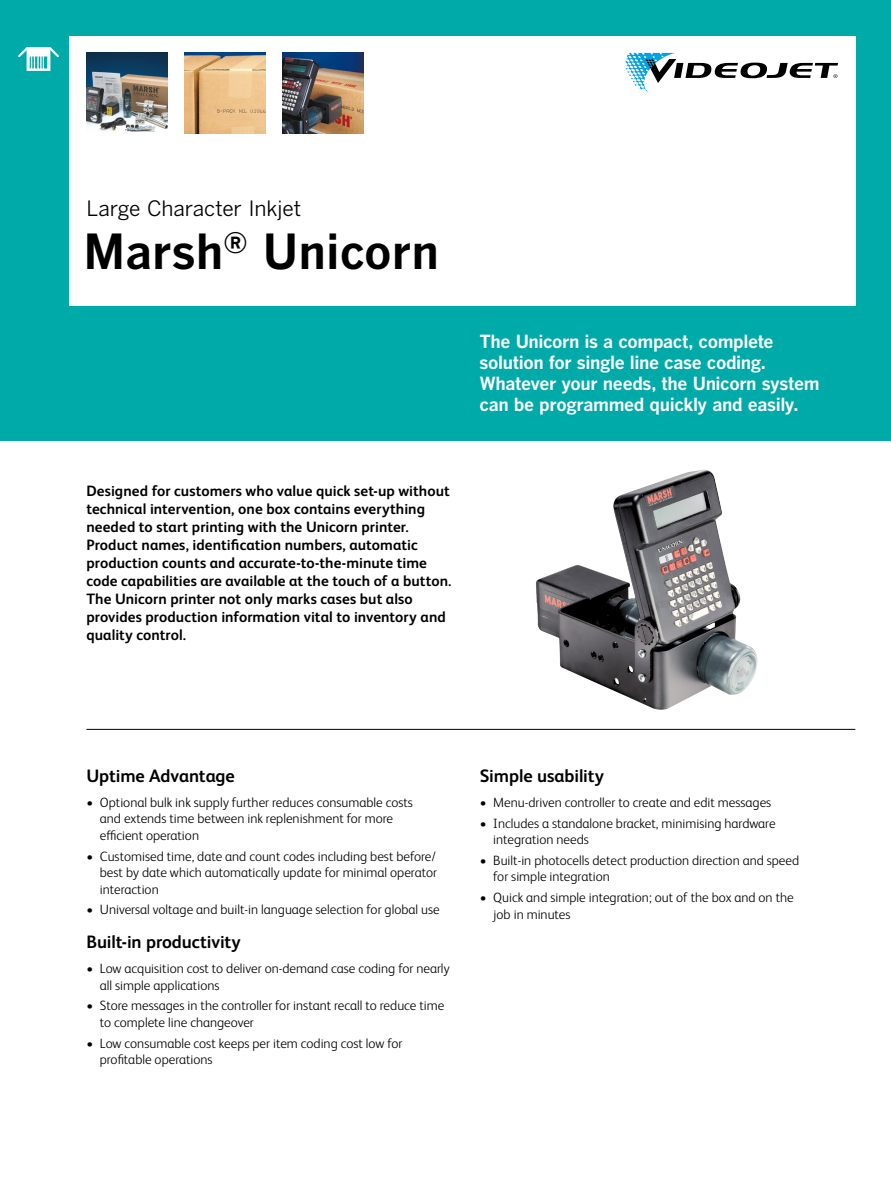
<style>
.page{position:relative;width:891px;height:1188px;background:#fff}
.page>*{position:absolute;margin:0;border:0;box-sizing:border-box;transform-origin:0 0}
.t1{font:700 48px "Benton Gothic";color:#000}
.t2{font:21px "Benton Gothic";letter-spacing:-.01em;color:#000}
.t3{font:700 18px/21px "Benton Gothic";letter-spacing:-.02em;color:#fff}
.t4{font:700 18px "FS Albert Pro";letter-spacing:-.005em;color:#000}
.t5{font:700 15px/18px "FS Albert Pro";color:#000}
.t6{font:300 13.5px/16.5px "FS Albert Pro";color:#000}
</style>
<div class="page">
<div style="left:0;top:0;width:891px;height:441px;background:#00aaa9"></div>
<div style="left:69px;top:36px;width:786px;height:270px;background:#fff"></div>
<svg style="left:18px;top:47px;width:41px;height:24px"></svg>
<hr style="left:86px;top:729px;width:769px;height:1px;background:#000">
<img style="left:185px;top:53px;width:81px;height:81px">
<img style="left:536px;top:470px;width:222px;height:240px">
<img style="left:283px;top:53px;width:81px;height:81px">
<img style="left:86px;top:53px;width:81px;height:79px">
<svg style="left:625px;top:53px;width:213px;height:39px"></svg>
<h2 class="t2" style="left:86px;top:197px;width:216px">Large Character Inkjet</h2>
<h1 class="t1" style="left:84px;top:224px;width:357px">Marsh<sup>®</sup> Unicorn</h1>
<p class="t5" style="left:86px;top:481px;width:367px">Designed for customers who value quick set-up without technical intervention, one box contains everything needed to start printing with the Unicorn printer.<br>Product names, identification numbers, automatic production counts and accurate-to-the-minute time code capabilities are available at the touch of a button.<br>The Unicorn printer not only marks cases but also provides production information vital to inventory and quality control.</p>
<h3 class="t3" style="left:480px;top:332px;width:342px">The Unicorn is a compact, complete solution for single line case coding.<br>Whatever your needs, the Unicorn system can be programmed quickly and easily.</h3>
<h3 class="t4" style="left:86px;top:763px;width:150px">Uptime Advantage</h3>
<p class="t6" style="left:100px;top:793px;width:315px;text-indent:-14px">• Optional bulk ink supply further reduces consumable costs and extends time between ink replenishment for more efficient operation</p>
<p class="t6" style="left:100px;top:847px;width:339px;text-align:justify;text-indent:-14px">• Customised time, date and count codes including best before/ best by date which automatically update for minimal operator interaction</p>
<p class="t6" style="left:86px;top:901px;width:355px">• Universal voltage and built-in language selection for global use</p>
<h3 class="t4" style="left:86px;top:929px;width:156px">Built-in productivity</h3>
<p class="t6" style="left:100px;top:960px;width:352px;text-indent:-14px">• Low acquisition cost to deliver on-demand case coding for nearly all simple applications</p>
<p class="t6" style="left:100px;top:997px;width:346px;text-indent:-14px">• Store messages in the controller for instant recall to reduce time to complete line changeover</p>
<p class="t6" style="left:100px;top:1034px;width:304px;text-indent:-14px">• Low consumable cost keeps per item coding cost low for profitable operations</p>
<h3 class="t4" style="left:480px;top:763px;width:126px">Simple usability</h3>
<p class="t6" style="left:480px;top:793px;width:293px">• Menu-driven controller to create and edit messages</p>
<p class="t6" style="left:493px;top:814px;width:284px;text-indent:-14px">• Includes a standalone bracket, minimising hardware integration needs</p>
<p class="t6" style="left:493px;top:851px;width:307px;text-indent:-14px">• Built-in photocells detect production direction and speed for simple integration</p>
<p class="t6" style="left:493px;top:888px;width:302px;text-indent:-14px">• Quick and simple integration; out of the box and on the job in minutes</p>
</div>
